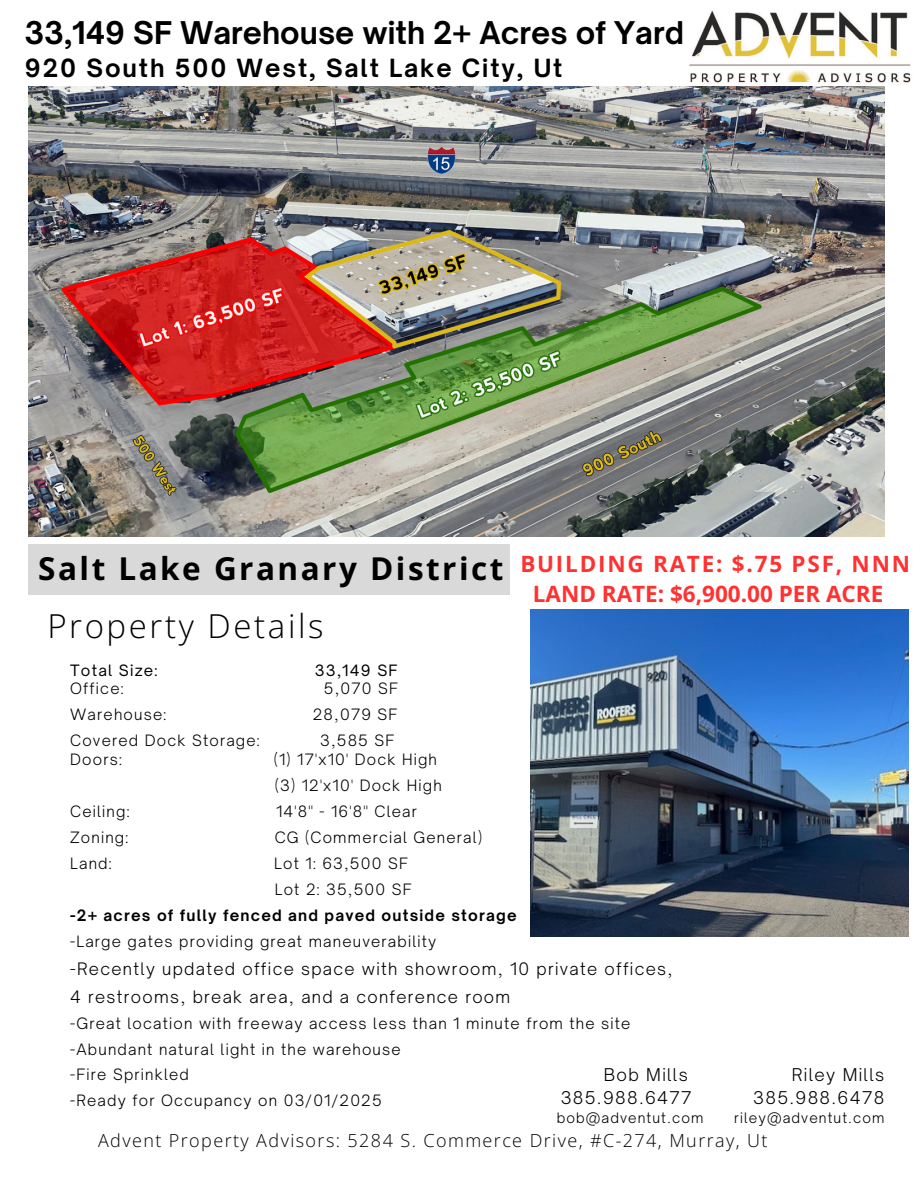
<style>
.page{position:relative;width:918px;height:1188px;background:#fff}
.page>*{position:absolute;margin:0;border:0;box-sizing:border-box;transform-origin:0 0}
.t1{font:300 33px "Open Sans";letter-spacing:.08em;color:#000}
.t2{font:700 31.5px "Open Sans";letter-spacing:.08em;color:#000}
.t3{font:700 30px "Open Sauce One";color:#000}
.t4{font:700 24px "Open Sauce One";letter-spacing:.08em;color:#000}
.t5{font:700 22.5px "Open Sans";color:#ff3131}
.t6{font:700 22.5px "Open Sans";letter-spacing:.08em;color:#ff3131}
.t7{font:300 18px "Open Sans";letter-spacing:.08em;color:#000}
.t8{font:300 16.8px "Open Sauce One";letter-spacing:.08em;color:#000}
.t9{font:300 16.5px/28.2px "Open Sauce One";letter-spacing:.08em;color:#000}
.t10{font:300 15px/25.8px "Open Sauce One";letter-spacing:.08em;color:#000}
.t11{font:700 15px "Open Sauce One";letter-spacing:.08em;color:#000}
.t12{font:15px "Open Sauce One";letter-spacing:.08em;color:#000}
.t13{font:300 13.8px "Open Sauce One";letter-spacing:.08em;color:#000}
</style>
<div class="page">
<div style="left:29px;top:544px;width:481px;height:51px;background:#d9d9d9"></div>
<img style="left:689px;top:10px;width:222px;height:74px">
<img style="left:29px;top:86px;width:856px;height:450px">
<img style="left:530px;top:609px;width:378px;height:328px">
<p class="t3" style="left:24px;top:14px;width:661px">33,149 SF Warehouse with 2+ Acres of Yard</p>
<p class="t4" style="left:25px;top:53px;width:539px">920 South 500 West, Salt Lake City, Ut</p>
<h4 class="t6" style="left:520px;top:548px;width:391px">BUILDING RATE: $.75 PSF, NNN</h4>
<p class="t5" style="left:533px;top:578px;width:352px">LAND RATE: $6,900.00 PER ACRE</p>
<h1 class="t2" style="left:38px;top:546px;width:467px">Salt Lake Granary District</h1>
<p class="t1" style="left:47px;top:603px;width:278px">Property Details</p>
<h1 class="t12" style="left:70px;top:661px;width:89px">Total Size:</h1>
<h1 class="t12" style="left:315px;top:661px;width:84px">33,149 SF</h1>
<h3 class="t10" style="left:70px;top:676px;width:55px">Office:</h3>
<h3 class="t10" style="left:324px;top:676px;width:76px">5,070 SF</h3>
<h3 class="t10" style="left:70px;top:701px;width:97px">Warehouse:</h3>
<h3 class="t10" style="left:313px;top:701px;width:86px">28,079 SF</h3>
<h2 class="t10" style="left:70px;top:727px;width:191px">Covered Dock Storage:</h2>
<h2 class="t10" style="left:320px;top:727px;width:76px">3,585 SF</h2>
<p class="t10" style="left:70px;top:747px;width:53px">Doors:</p>
<p class="t10" style="left:274px;top:747px;width:170px">(1) 17'x10' Dock High (3) 12'x10' Dock High</p>
<p class="t10" style="left:70px;top:799px;width:61px">Ceiling:</p>
<p class="t10" style="left:276px;top:799px;width:142px">14'8" - 16'8" Clear</p>
<p class="t10" style="left:70px;top:824px;width:60px">Zoning:</p>
<p class="t10" style="left:275px;top:824px;width:209px">CG (Commercial General)</p>
<p class="t10" style="left:70px;top:850px;width:43px">Land:</p>
<p class="t10" style="left:274px;top:850px;width:135px">Lot 1: 63,500 SF</p>
<p class="t10" style="left:275px;top:876px;width:138px">Lot 2: 35,500 SF</p>
<p class="t11" style="left:70px;top:906px;width:448px">-2+ acres of fully fenced and paved outside storage</p>
<p class="t10" style="left:70px;top:928px;width:368px">-Large gates providing great maneuverability</p>
<p class="t9" style="left:70px;top:954px;width:604px">-Recently updated office space with showroom, 10 private offices,<br>4 restrooms, break area, and a conference room</p>
<p class="t10" style="left:70px;top:1010px;width:562px">-Great location with freeway access less than 1 minute from the site -Abundant natural light in the warehouse<br>-Fire Sprinkled<br>-Ready for Occupancy on 03/01/2025</p>
<p class="t8" style="left:604px;top:1065px;width:85px">Bob Mills</p>
<p class="t8" style="left:792px;top:1065px;width:94px">Riley Mills</p>
<p class="t8" style="left:561px;top:1087px;width:132px">385.988.6477</p>
<p class="t8" style="left:753px;top:1087px;width:133px">385.988.6478</p>
<p class="t13" style="left:557px;top:1109px;width:148px">bob@adventut.com</p>
<p class="t13" style="left:734px;top:1109px;width:152px">riley@adventut.com</p>
<p class="t7" style="left:98px;top:1128px;width:671px">Advent Property Advisors: 5284 S. Commerce Drive, #C-274, Murray, Ut</p>
</div>
